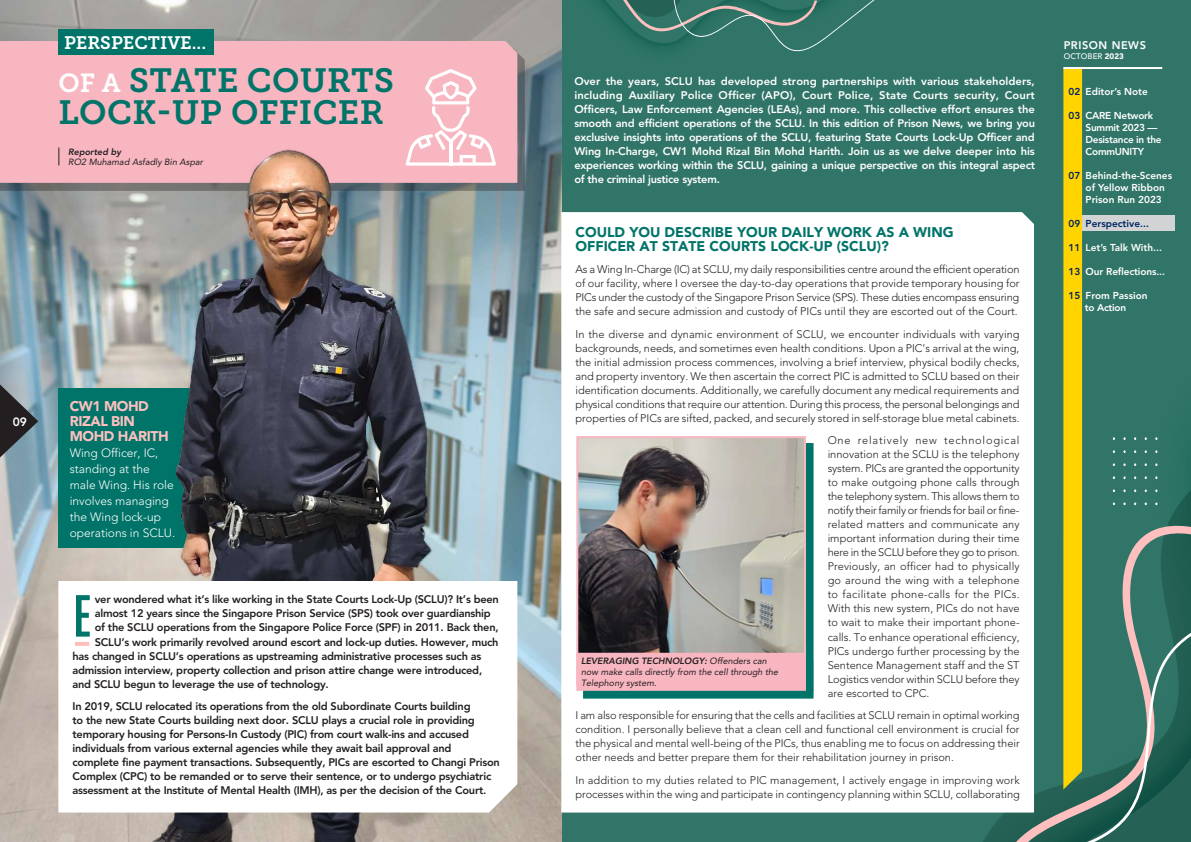
<style>
.page{position:relative;width:1191px;height:842px;background:#317568}
.page>*{position:absolute;margin:0;border:0;box-sizing:border-box;transform-origin:0 0}
.t1{font:57.7px "Big Noodle Titling";color:#007469}
.t2{font:33.5px/32px "Museo Slab 700";letter-spacing:.01em;color:#007469}
.t3{font:18px "Museo Slab 700";color:#fff}
.t4{font:900 14px/14px "Avenir LT Std";color:#007469}
.t5{font:900 14px/15px "Avenir LT Std";letter-spacing:-.03em;color:#fec0bf}
.t6{font:300 12px/16px "Avenir LT Std";color:#fff}
.t7{font:800 12px "Avenir LT Std";color:#fff}
.t8{font:300 11px/14px "Avenir LT Std";color:#231f20;text-align:justify}
.t9{font:800 11px/14px "Avenir LT Std";letter-spacing:-.02em;color:#231f20}
.t10{font:800 11px/14px "Avenir LT Std";letter-spacing:-.02em;color:#fff;text-align:justify}
.t11{font:800 11px "Avenir LT Std";letter-spacing:.05em;color:#fff}
.t12{font:800 10px/12px "Avenir LT Std";color:#fff}
.t13{font:800 10px/12px "Avenir LT Std";letter-spacing:-.025em;color:#fff}
.t14{font:800 10px "Avenir LT Std";color:#002561}
.t15{font:italic 9px/10.8px "Avenir LT Std";color:#231f20}
.t16{font:italic 800 9px "Avenir LT Std";color:#231f20}
.t17{font:500 8px "Avenir LT Std";letter-spacing:.01em;color:#fff}
.s1{font-size:26px;color:#fff}
.s2{font-weight:800}
.s3{font-weight:900}
.s4{color:#002561}
</style>
<div class="page">
<svg style="left:561px;top:0;width:314px;height:73px"></svg>
<svg style="left:831px;top:341px;width:360px;height:501px"></svg>
<img style="left:0;top:0;width:560px;height:842px">
<div style="left:58px;top:29px;width:155px;height:26px;background:#007469"></div>
<svg style="left:58px;top:148px;width:1px;height:17px"></svg>
<div style="left:58px;top:581px;width:459px;height:231px;background:#fff"></div>
<hr style="left:75px;top:642px;width:14px;height:4px;background:#ffbfbd">
<div style="left:561px;top:212px;width:473px;height:600px;background:#fff"></div>
<div style="left:583px;top:443px;width:230px;height:255px;background:#007469"></div>
<img style="left:579px;top:439px;width:224px;height:214px">
<div style="left:576px;top:436px;width:230px;height:249px;border:2px solid #f8b6c1"></div>
<div style="left:577px;top:654px;width:228px;height:36px;background:#f8b6c1"></div>
<div style="left:576px;top:653px;width:230px;height:38px;border:2px solid #f8b6c1"></div>
<svg style="left:405px;top:69px;width:91px;height:97px;background:#f9c5ce"></svg>
<div style="left:1068px;top:215px;width:106px;height:16px;background:#d1d3d4"></div>
<div style="left:1063px;top:69px;width:19px;height:720px;background:#ffd400"></div>
<hr style="left:1063px;top:67px;width:99px;height:2px;background:#fff">
<svg style="left:0;top:384px;width:38px;height:73px;background:#57636a"></svg>
<h3 class="t3" style="left:64px;top:32px;width:144px">PERSPECTIVE...</h3>
<h2 class="t2" style="left:58px;top:64px;width:337px"><span class="s1">OF A</span> STATE COURTS<br>LOCK-UP OFFICER</h2>
<p class="t16" style="left:68px;top:146px;width:54px">Reported by</p>
<p class="t15" style="left:68px;top:157px;width:136px">RO2 Muhamad Asfadly Bin Aspar</p>
<p class="t7" style="left:13px;top:414px;width:16px">09</p>
<p class="t5" style="left:70px;top:398px;width:100px">CW1 MOHD<br>RIZAL BIN<br>MOHD HARITH</p>
<p class="t6" style="left:70px;top:445px;width:107px">Wing Officer, IC, standing at the male Wing. His role involves managing the Wing lock-up operations in SCLU.</p>
<h1 class="t1" style="left:73px;top:585px;width:19px">E</h1>
<p class="t9" style="left:95px;top:593px;width:406px">ver wondered what it’s like working in the State Courts Lock-Up (SCLU)? It’s been</p>
<p class="t9" style="left:95px;top:607px;width:397px">almost 12 years since the Singapore Prison Service (SPS) took over guardianship</p>
<p class="t9" style="left:95px;top:621px;width:405px">of the SCLU operations from the Singapore Police Force (SPF) in 2011. Back then,</p>
<p class="t9" style="left:95px;top:635px;width:405px">SCLU’s work primarily revolved around escort and lock-up duties. However, much</p>
<p class="t9" style="left:73px;top:649px;width:410px">has changed in SCLU’s operations as upstreaming administrative processes such as</p>
<p class="t9" style="left:73px;top:663px;width:411px">admission interview, property collection and prison attire change were introduced,</p>
<p class="t9" style="left:73px;top:677px;width:258px">and SCLU begun to leverage the use of technology.</p>
<p class="t9" style="left:73px;top:699px;width:429px">In 2019, SCLU relocated its operations from the old Subordinate Courts building<br>to the new State Courts building next door. SCLU plays a crucial role in providing temporary housing for Persons-In Custody (PIC) from court walk-ins and accused individuals from various external agencies while they await bail approval and complete fine payment transactions. Subsequently, PICs are escorted to Changi Prison Complex (CPC) to be remanded or to serve their sentence, or to undergo psychiatric assessment at the Institute of Mental Health (IMH), as per the decision of the Court.</p>
<p class="t10" style="left:574px;top:74px;width:462px">Over the years, SCLU has developed strong partnerships with various stakeholders, including Auxiliary Police Officer (APO), Court Police, State Courts security, Court Officers, Law Enforcement Agencies (LEAs), and more. This collective effort ensures the smooth and efficient operations of the SCLU. In this edition of Prison News, we bring you exclusive insights into operations of the SCLU, featuring State Courts Lock-Up Officer and Wing In-Charge, CW1 Mohd Rizal Bin Mohd Harith. Join us as we delve deeper into his experiences working within the SCLU, gaining a unique perspective on this integral aspect of the criminal justice system.</p>
<p class="t4" style="left:575px;top:225px;width:380px">COULD YOU DESCRIBE YOUR DAILY WORK AS A WING<br>OFFICER AT STATE COURTS LOCK-UP (SCLU)?</p>
<p class="t8" style="left:575px;top:263px;width:445px">As a Wing In-Charge (IC) at SCLU, my daily responsibilities centre around the efficient operation of our facility, where I oversee the day-to-day operations that provide temporary housing for PICs under the custody of the Singapore Prison Service (SPS). These duties encompass ensuring the safe and secure admission and custody of PICs until they are escorted out of the Court.</p>
<p class="t8" style="left:575px;top:327px;width:446px">In the diverse and dynamic environment of SCLU, we encounter individuals with varying backgrounds, needs, and sometimes even health conditions. Upon a PIC’s arrival at the wing, the initial admission process commences, involving a brief interview, physical bodily checks, and property inventory. We then ascertain the correct PIC is admitted to SCLU based on their identification documents. Additionally, we carefully document any medical requirements and physical conditions that require our attention. During this process, the personal belongings and properties of PICs are sifted, packed, and securely stored in self-storage blue metal cabinets.</p>
<p class="t8" style="left:827px;top:434px;width:194px">One relatively new technological innovation at the SCLU is the telephony system. PICs are granted the opportunity to make outgoing phone calls through the telephony system. This allows them to notify their family or friends for bail or fine&shy;related matters and communicate any important information during their time here in the SCLU before they go to prison.<br>Previously, an officer had to physically go around the wing with a telephone to facilitate phone-calls for the PICs.<br>With this new system, PICs do not have to wait to make their important phone&shy;calls. To enhance operational efficiency, PICs undergo further processing by the Sentence Management staff and the ST Logistics vendor within SCLU before they are escorted to CPC.</p>
<p class="t8" style="left:575px;top:708px;width:446px">I am also responsible for ensuring that the cells and facilities at SCLU remain in optimal working condition. I personally believe that a clean cell and functional cell environment is crucial for the physical and mental well-being of the PICs, thus enabling me to focus on addressing their other needs and better prepare them for their rehabilitation journey in prison.</p>
<p class="t8" style="left:575px;top:773px;width:446px">In addition to my duties related to PIC management, I actively engage in improving work processes within the wing and participate in contingency planning within SCLU, collaborating</p>
<p class="t15" style="left:581px;top:656px;width:199px"><span class="s2">LEVERAGING TECHNOLOGY:</span> Offenders can now make calls directly from the cell through the<br>Telephony system.</p>
<p class="t11" style="left:1063px;top:39px;width:84px">PRISON NEWS</p>
<p class="t17" style="left:1063px;top:52px;width:62px">OCTOBER <span class="s3">2023</span></p>
<p class="t12" style="left:1068px;top:85px;width:81px"><span class="s4">02</span> Editor’s Note</p>
<p class="t13" style="left:1085px;top:109px;width:77px;text-indent:-17px"><span class="s4">03</span> CARE Network<br>Summit 2023 —<br>Desistance in the<br>CommUNITY</p>
<p class="t12" style="left:1085px;top:169px;width:88px;text-indent:-17px"><span class="s4">07</span> Behind-the-Scenes of Yellow Ribbon<br>Prison Run 2023</p>
<p class="t14" style="left:1068px;top:217px;width:82px">09 Perspective...</p>
<p class="t12" style="left:1068px;top:241px;width:95px"><span class="s4">11</span> Let’s Talk With...</p>
<p class="t12" style="left:1068px;top:265px;width:98px"><span class="s4">13</span> Our Reflections...</p>
<p class="t12" style="left:1068px;top:289px;width:81px;text-align:center"><span class="s4">15</span> From Passion to Action</p>
</div>
